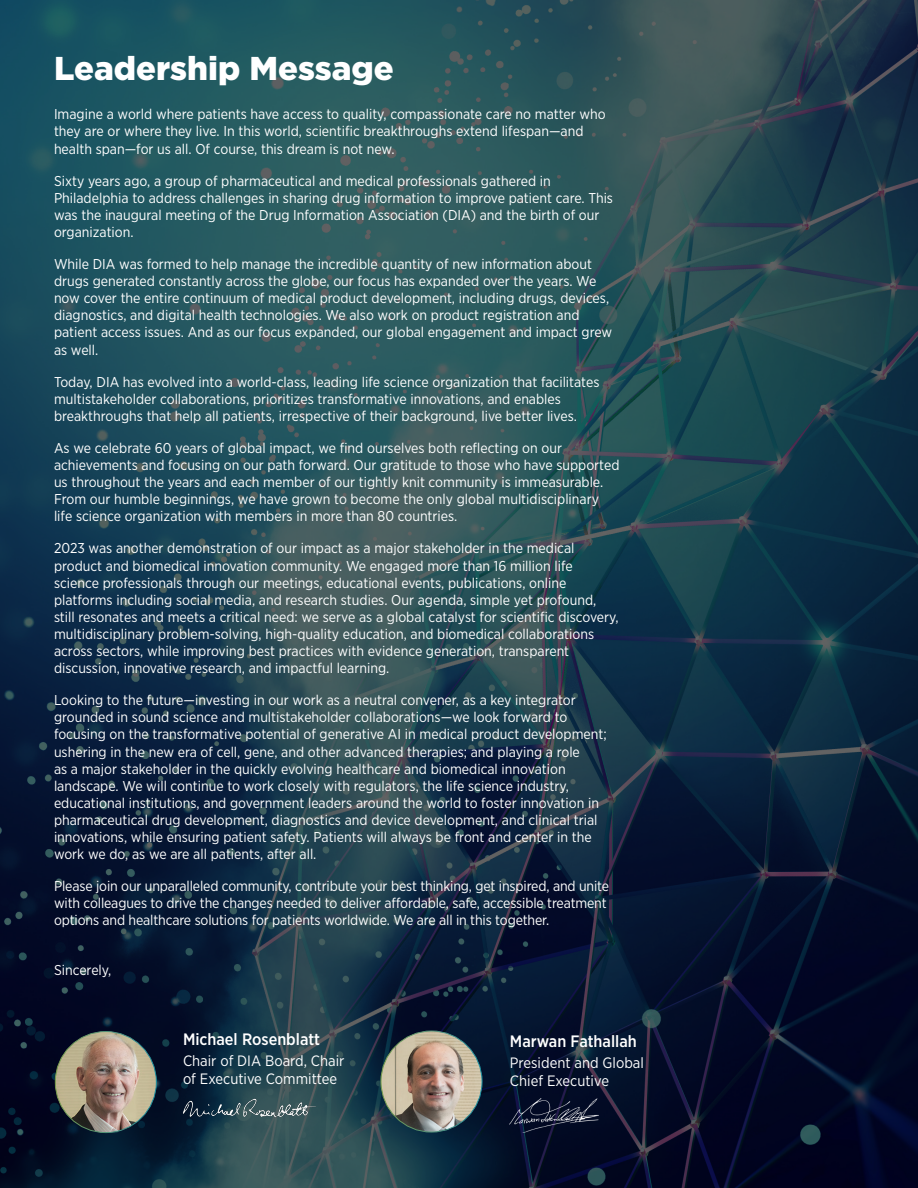
<style>
.page{position:relative;width:918px;height:1188px;background:#fff}
.page>*{position:absolute;margin:0;border:0;box-sizing:border-box;transform-origin:0 0}
.t1{font:900 33px "Gotham";color:#fff}
.body{font:500 16.5px "Gotham Narrow";color:#fff}
.body-2{font:15px/18px "Gotham Narrow";color:#fff}
.body-3{font:14.25px/17.1px "Gotham Narrow";color:#fff}
</style>
<div class="page">
<div style="left:0;top:0;width:918px;height:1188px;background:#000;opacity:.61"></div>
<img style="left:381px;top:1031px;width:101px;height:101px;border-radius:51px">
<img style="left:55px;top:1032px;width:101px;height:101px;border-radius:51px">
<img style="left:510px;top:1098px;width:88px;height:35px">
<img style="left:183px;top:1098px;width:134px;height:19px">
<p class="t1" style="left:54px;top:46px;width:341px">Leadership Message</p>
<p class="body-3" style="left:54px;top:106px;width:553px">Imagine a world where patients have access to quality, compassionate care no matter who they are or where they live. In this world, scientific breakthroughs extend lifespan—and health span—for us all. Of course, this dream is not new.</p>
<p class="body-3" style="left:54px;top:172px;width:561px">Sixty years ago, a group of pharmaceutical and medical professionals gathered in Philadelphia to address challenges in sharing drug information to improve patient care. This was the inaugural meeting of the Drug Information Association (DIA) and the birth of our organization.</p>
<p class="body-3" style="left:54px;top:255px;width:560px">While DIA was formed to help manage the incredible quantity of new information about drugs generated constantly across the globe, our focus has expanded over the years. We now cover the entire continuum of medical product development, including drugs, devices, diagnostics, and digital health technologies. We also work on product registration and patient access issues. And as our focus expanded, our global engagement and impact grew as well.</p>
<p class="body-3" style="left:54px;top:373px;width:547px">Today, DIA has evolved into a world-class, leading life science organization that facilitates multistakeholder collaborations, prioritizes transformative innovations, and enables breakthroughs that help all patients, irrespective of their background, live better lives.</p>
<p class="body-3" style="left:54px;top:439px;width:567px">As we celebrate 60 years of global impact, we find ourselves both reflecting on our achievements and focusing on our path forward. Our gratitude to those who have supported us throughout the years and each member of our tightly knit community is immeasurable.<br>From our humble beginnings, we have grown to become the only global multidisciplinary life science organization with members in more than 80 countries.</p>
<p class="body-3" style="left:54px;top:540px;width:566px">2023 was another demonstration of our impact as a major stakeholder in the medical product and biomedical innovation community. We engaged more than 16 million life science professionals through our meetings, educational events, publications, online platforms including social media, and research studies. Our agenda, simple yet profound, still resonates and meets a critical need: we serve as a global catalyst for scientific discovery, multidisciplinary problem-solving, high-quality education, and biomedical collaborations across sectors, while improving best practices with evidence generation, transparent discussion, innovative research, and impactful learning.</p>
<p class="body-3" style="left:54px;top:691px;width:554px">Looking to the future—investing in our work as a neutral convener, as a key integrator grounded in sound science and multistakeholder collaborations—we look forward to focusing on the transformative potential of generative AI in medical product development; ushering in the new era of cell, gene, and other advanced therapies; and playing a role<br>as a major stakeholder in the quickly evolving healthcare and biomedical innovation landscape. We will continue to work closely with regulators, the life science industry, educational institutions, and government leaders around the world to foster innovation in pharmaceutical drug development, diagnostics and device development, and clinical trial innovations, while ensuring patient safety. Patients will always be front and center in the work we do, as we are all patients, after all.</p>
<p class="body-3" style="left:54px;top:877px;width:557px">Please join our unparalleled community, contribute your best thinking, get inspired, and unite with colleagues to drive the changes needed to deliver affordable, safe, accessible treatment options and healthcare solutions for patients worldwide. We are all in this together.</p>
<p class="body-3" style="left:54px;top:961px;width:59px">Sincerely,</p>
<p class="body" style="left:183px;top:1028px;width:139px">Michael Rosenblatt</p>
<p class="body-2" style="left:183px;top:1051px;width:163px">Chair of DIA Board, Chair of Executive Committee</p>
<p class="body" style="left:510px;top:1031px;width:128px">Marwan Fathallah</p>
<p class="body-2" style="left:510px;top:1054px;width:135px">President and Global<br>Chief Executive</p>
</div>
